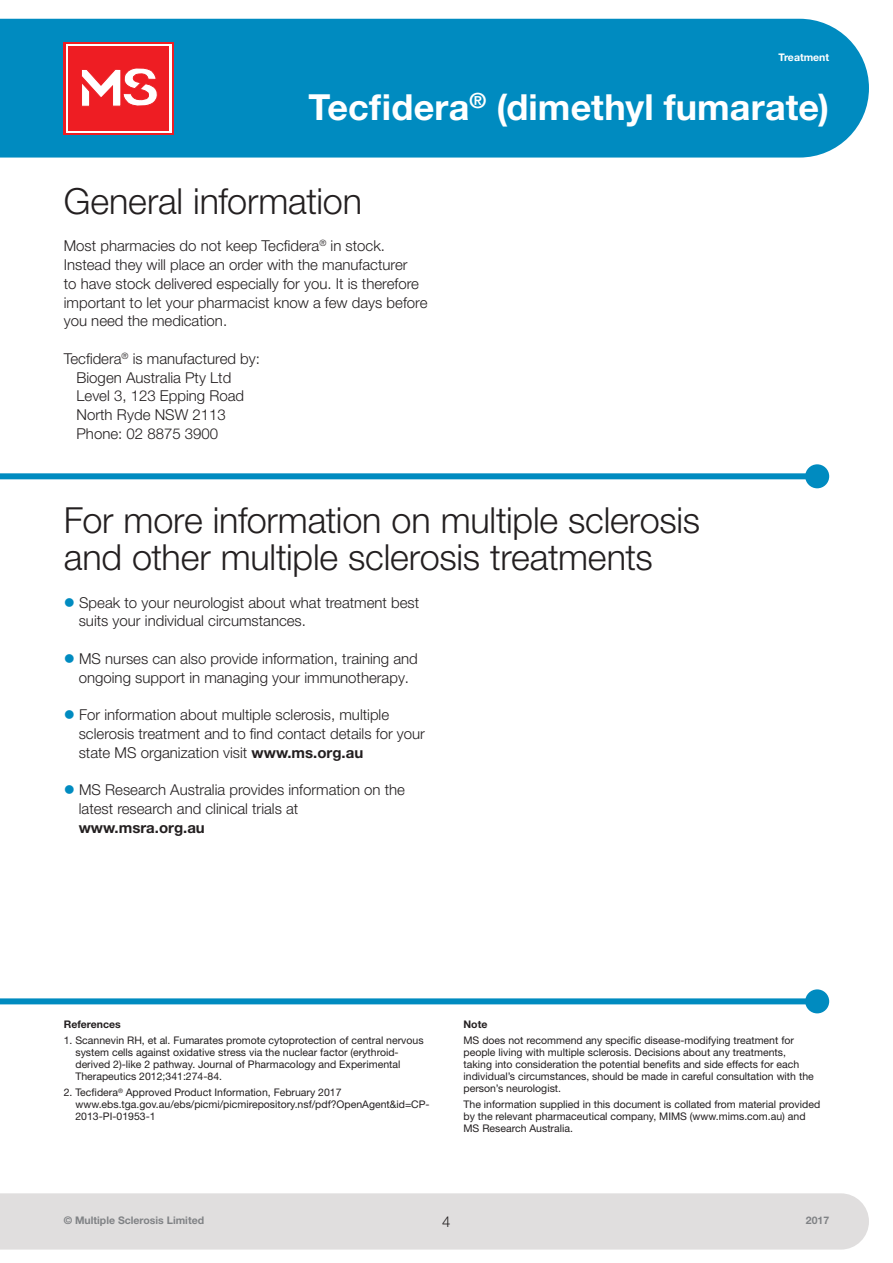
<style>
.page{position:relative;width:893px;height:1263px;background:#fff}
.page>*{position:absolute;margin:0;border:0;box-sizing:border-box;transform-origin:0 0}
.t1{font:300 36px/37.5px "Helvetica Neue LT Pro";letter-spacing:-.005em;color:#231f20}
.t2{font:700 36px "Helvetica Neue LT Pro";letter-spacing:.005em;color:#fff}
.t3{font:300 15px/18.8px "Helvetica Neue LT Pro";color:#231f20}
.t4{font:700 15px "Helvetica Neue LT Pro";color:#231f20}
.t5{font:10.5px/12px "Helvetica Neue LT Pro";color:#231f20}
.t6{font:700 10.5px "Helvetica Neue LT Pro";color:#808285}
.t7{font:700 10.5px "Helvetica Neue LT Pro";color:#231f20}
.t8{font:700 10.5px "Helvetica Neue LT Pro";color:#fff}
.s1{font-weight:700}
</style>
<div class="page">
<div style="left:0;top:19px;width:869px;height:139px;background:#008bc0"></div>
<div style="left:0;top:1193px;width:869px;height:56px;background:#e0dede"></div>
<svg style="left:64px;top:42px;width:110px;height:92px"></svg>
<div style="left:66px;top:44px;width:105px;height:88px;background:linear-gradient(to right,#ee1d23,#ee1d23)"></div>
<div style="left:69px;top:46px;width:100px;height:84px;background:#ee1d23"></div>
<svg style="left:81px;top:68px;width:77px;height:39px"></svg>
<div style="left:0;top:473px;width:817px;height:6px;background:#008bc0"></div>
<div style="left:805px;top:464px;width:24px;height:24px;background:#008bc0;border-radius:50%"></div>
<div style="left:0;top:998px;width:817px;height:6px;background:#008bc0"></div>
<div style="left:805px;top:989px;width:24px;height:24px;background:#008bc0;border-radius:50%"></div>
<p class="t8" style="left:779px;top:51px;width:52px">Treatment</p>
<h1 class="t2" style="left:309px;top:84px;width:522px">Tecfidera<sup>®</sup> (dimethyl fumarate)</h1>
<h1 class="t1" style="left:64px;top:181px;width:300px">General information</h1>
<p class="t3" style="left:64px;top:236px;width:365px">Most pharmacies do not keep Tecfidera<sup>®</sup> in stock.<br>Instead they will place an order with the manufacturer<br>to have stock delivered especially for you. It is therefore important to let your pharmacist know a few days before you need the medication.</p>
<h2 class="t3" style="left:77px;top:349px;width:185px;text-indent:-13px">Tecfidera<sup>®</sup> is manufactured by:<br>Biogen Australia Pty Ltd<br>Level 3, 123 Epping Road<br>North Ryde NSW 2113<br>Phone: 02 8875 3900</h2>
<h1 class="t1" style="left:64px;top:500px;width:638px">For more information on multiple sclerosis and other multiple sclerosis treatments</h1>
<h2 class="t3" style="left:79px;top:593px;width:342px">Speak to your neurologist about what treatment best suits your individual circumstances.</h2>
<h2 class="t3" style="left:79px;top:649px;width:341px">MS nurses can also provide information, training and ongoing support in managing your immunotherapy.</h2>
<h2 class="t3" style="left:79px;top:705px;width:348px">For information about multiple sclerosis, multiple sclerosis treatment and to find contact details for your state MS organization visit <span class="s1">www.ms.org.au</span></h2>
<h2 class="t3" style="left:79px;top:780px;width:328px">MS Research Australia provides information on the latest research and clinical trials at</h2>
<h2 class="t4" style="left:79px;top:818px;width:128px">www.msra.org.au</h2>
<p class="t7" style="left:64px;top:1017px;width:58px">References</p>
<p class="t5" style="left:75px;top:1034px;width:350px;text-indent:-12px">1. Scannevin RH, et al. Fumarates promote cytoprotection of central nervous system cells against oxidative stress via the nuclear factor (erythroid&shy;derived 2)-like 2 pathway. Journal of Pharmacology and Experimental Therapeutics 2012;341:274-84.</p>
<p class="t5" style="left:75px;top:1086px;width:356px;text-indent:-12px">2. Tecfidera<sup>®</sup> Approved Product Information, February 2017 www.ebs.tga.gov.au/ebs/picmi/picmirepository.nsf/pdf?OpenAgent&amp;id=CP-<br>2013-PI-01953-1</p>
<p class="t7" style="left:463px;top:1017px;width:25px">Note</p>
<p class="t5" style="left:463px;top:1034px;width:352px">MS does not recommend any specific disease-modifying treatment for people living with multiple sclerosis. Decisions about any treatments, taking into consideration the potential benefits and side effects for each individual’s circumstances, should be made in careful consultation with the person’s neurologist.</p>
<p class="t5" style="left:463px;top:1098px;width:358px">The information supplied in this document is collated from material provided by the relevant pharmaceutical company, MIMS (www.mims.com.au) and<br>MS Research Australia.</p>
<p class="t6" style="left:64px;top:1213px;width:142px">© Multiple Sclerosis Limited</p>
<h2 class="t3" style="left:442px;top:1212px;width:10px">4</h2>
<p class="t6" style="left:806px;top:1213px;width:25px">2017</p>
</div>
